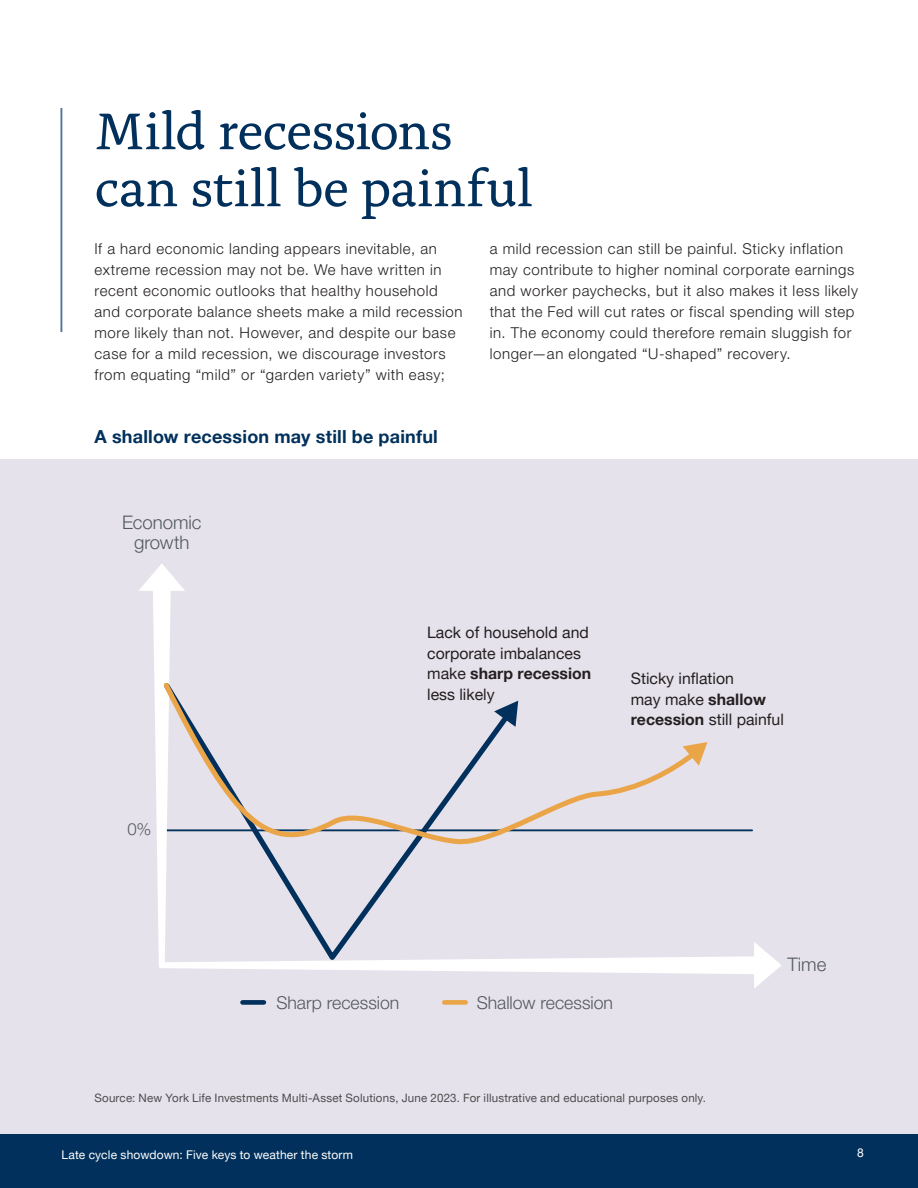
<style>
.page{position:relative;width:918px;height:1188px;background:#fff}
.page>*{position:absolute;margin:0;border:0;box-sizing:border-box;transform-origin:0 0}
.Headline{font:54px/57px "Alda Pro";letter-spacing:-.015em;color:#00305b}
.t1{font:300 18.6px/20.4px "Helvetica Neue LT Pro";letter-spacing:-.005em;color:#53595f;text-align:center}
.chart_heads{font:700 18px "Helvetica Neue LT Pro";letter-spacing:.01em;color:#00305b}
.t2{font:300 17.7px "Helvetica Neue LT Pro";color:#53595f}
.t3{font:300 16.8px "Helvetica Neue LT Pro";color:#53595f}
.t4{font:15.75px/20.4px "Helvetica Neue LT Pro";color:#231f20}
.Body_text_10_14{font:300 15px/21px "Helvetica Neue LT Std";letter-spacing:.04em;color:#231f20}
.Running_head{font:12px "Helvetica Neue LT Pro";letter-spacing:.01em;color:#fff}
.sources{font:11.55px "Helvetica Neue LT Pro";letter-spacing:.015em;color:#4b4c4d}
.s1{font-weight:700}
</style>
<div class="page">
<div style="left:0;top:459px;width:918px;height:686px;background:#e6e2eb"></div>
<svg style="left:139px;top:564px;width:642px;height:424px"></svg>
<div style="left:243px;top:1000px;width:21px;height:5px;background:#00305b"></div>
<div style="left:444px;top:1000px;width:22px;height:5px;background:#eaa549"></div>
<hr style="left:60px;top:108px;width:2px;height:224px;background:#517694">
<div style="left:0;top:1134px;width:918px;height:54px;background:#00305b"></div>
<p class="Headline" style="left:94px;top:99px;width:440px">Mild recessions can still be painful</p>
<p class="Body_text_10_14" style="left:94px;top:238px;width:370px">If a hard economic landing appears inevitable, an extreme recession may not be. We have written in recent economic outlooks that healthy household and corporate balance sheets make a mild recession more likely than not. However, and despite our base case for a mild recession, we discourage investors from equating “mild” or “garden variety” with easy;</p>
<p class="Body_text_10_14" style="left:490px;top:238px;width:370px">a mild recession can still be painful. Sticky inflation may contribute to higher nominal corporate earnings and worker paychecks, but it also makes it less likely that the Fed will cut rates or fiscal spending will step in. The economy could therefore remain sluggish for longer—an elongated “U-shaped” recovery.</p>
<p class="chart_heads" style="left:94px;top:425px;width:345px">A shallow recession may still be painful</p>
<p class="t1" style="left:122px;top:512px;width:81px">Economic growth</p>
<p class="t3" style="left:128px;top:819px;width:25px">0%</p>
<p class="t4" style="left:427px;top:622px;width:165px">Lack of household and corporate imbalances make <span class="s1">sharp recession </span>less likely</p>
<p class="t4" style="left:631px;top:668px;width:155px">Sticky inflation<br>may make <span class="s1">shallow recession</span> still painful</p>
<p class="t2" style="left:276px;top:992px;width:125px">Sharp recession</p>
<p class="t2" style="left:477px;top:992px;width:138px">Shallow recession</p>
<p class="t1" style="left:788px;top:954px;width:40px">Time</p>
<p class="sources" style="left:94px;top:1091px;width:613px">Source: New York Life Investments Multi-Asset Solutions, June 2023. For illustrative and educational purposes only.</p>
<p class="Running_head" style="left:62px;top:1147px;width:293px">Late cycle showdown: Five keys to weather the storm</p>
<p class="Running_head" style="left:857px;top:1145px;width:8px">8</p>
</div>
